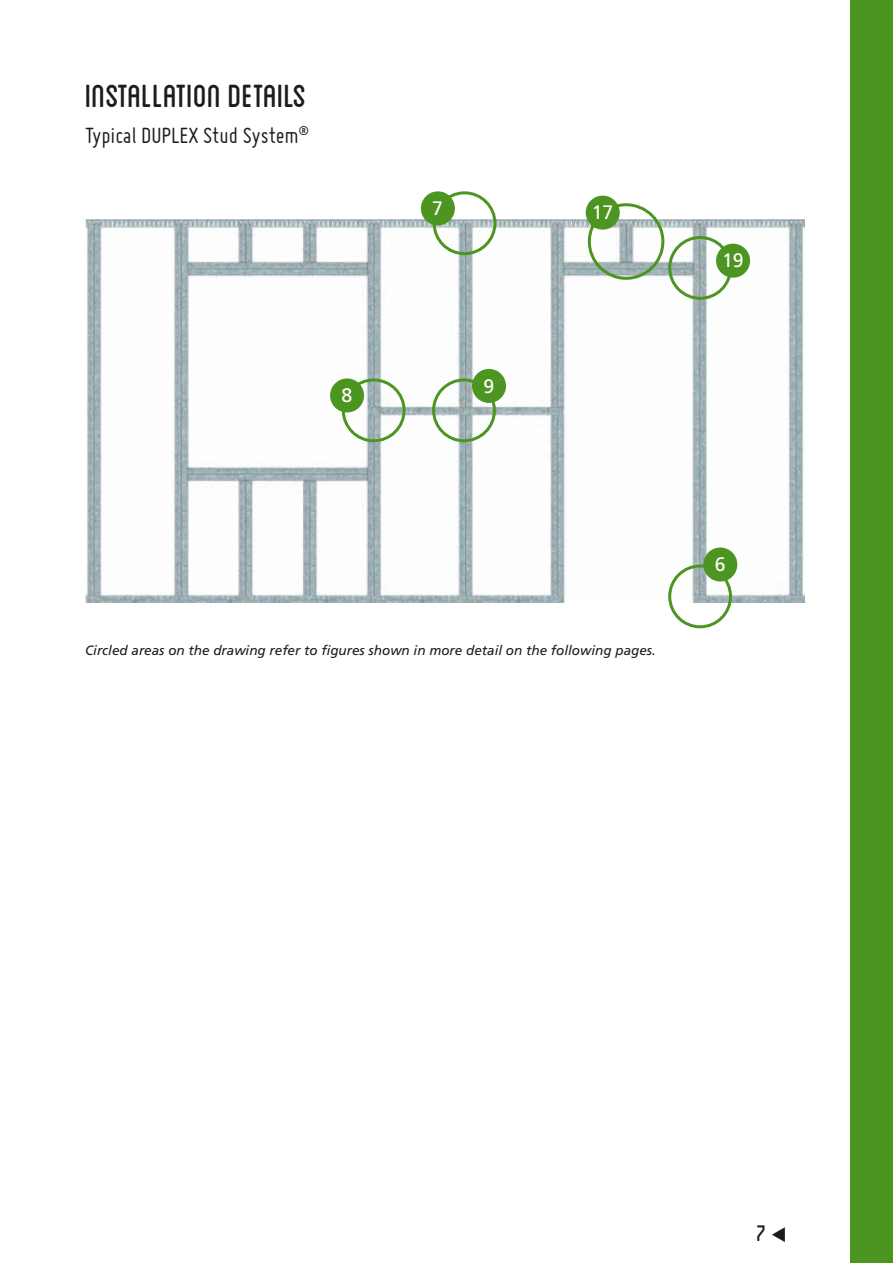
<style>
.page{position:relative;width:893px;height:1263px;background:#fff}
.page>*{position:absolute;margin:0;border:0;box-sizing:border-box;transform-origin:0 0}
.t1{font:45px "Blanch Caps";color:#1b1c20}
.t2{font:31.5px "Blanch Caps";color:#1b1c20}
.t3{font:24px "Miso";color:#1b1c20}
.t4{font:19.5px "Frutiger";color:#fff}
.t5{font:italic 13.5px "Frutiger";color:#1b1c20}
</style>
<div class="page">
<div style="left:850px;top:0;width:43px;height:1263px;background:#4d9521"></div>
<img style="left:85px;top:219px;width:720px;height:383px">
<div style="left:342px;top:378px;width:64px;height:64px;border:3px solid #4d9521;border-radius:50%"></div>
<div style="left:432px;top:378px;width:64px;height:64px;border:3px solid #4d9521;border-radius:50%"></div>
<div style="left:668px;top:236px;width:64px;height:64px;border:3px solid #4d9521;border-radius:50%"></div>
<div style="left:433px;top:191px;width:63px;height:64px;border:3px solid #4d9521;border-radius:50%"></div>
<div style="left:668px;top:564px;width:64px;height:64px;border:3px solid #4d9521;border-radius:50%"></div>
<div style="left:588px;top:203px;width:76px;height:77px;border:3px solid #4d9521;border-radius:50%"></div>
<div style="left:330px;top:378px;width:34px;height:34px;background:#4d9521;border-radius:50%"></div>
<div style="left:472px;top:369px;width:34px;height:34px;background:#4d9521;border-radius:50%"></div>
<div style="left:716px;top:244px;width:34px;height:34px;background:#4d9521;border-radius:50%"></div>
<div style="left:421px;top:191px;width:34px;height:34px;background:#4d9521;border-radius:50%"></div>
<div style="left:703px;top:547px;width:34px;height:34px;background:#4d9521;border-radius:50%"></div>
<div style="left:586px;top:196px;width:34px;height:34px;background:#4d9521;border-radius:50%"></div>
<h1 class="t1" style="left:85px;top:76px;width:223px">installation details</h1>
<h3 class="t3" style="left:85px;top:122px;width:225px">Typical DUPLEX Stud System<sup>®</sup></h3>
<h3 class="t4" style="left:341px;top:384px;width:12px">8</h3>
<h3 class="t4" style="left:432px;top:197px;width:12px">7</h3>
<h3 class="t4" style="left:483px;top:374px;width:12px">9</h3>
<h3 class="t4" style="left:592px;top:201px;width:23px">17</h3>
<h3 class="t4" style="left:722px;top:249px;width:23px">19</h3>
<p class="t5" style="left:85px;top:642px;width:572px">Circled areas on the drawing refer to figures shown in more detail on the following pages.</p>
<h3 class="t4" style="left:715px;top:553px;width:12px">6</h3>
<h2 class="t2" style="left:756px;top:1219px;width:32px">7 ▼</h2>
</div>
